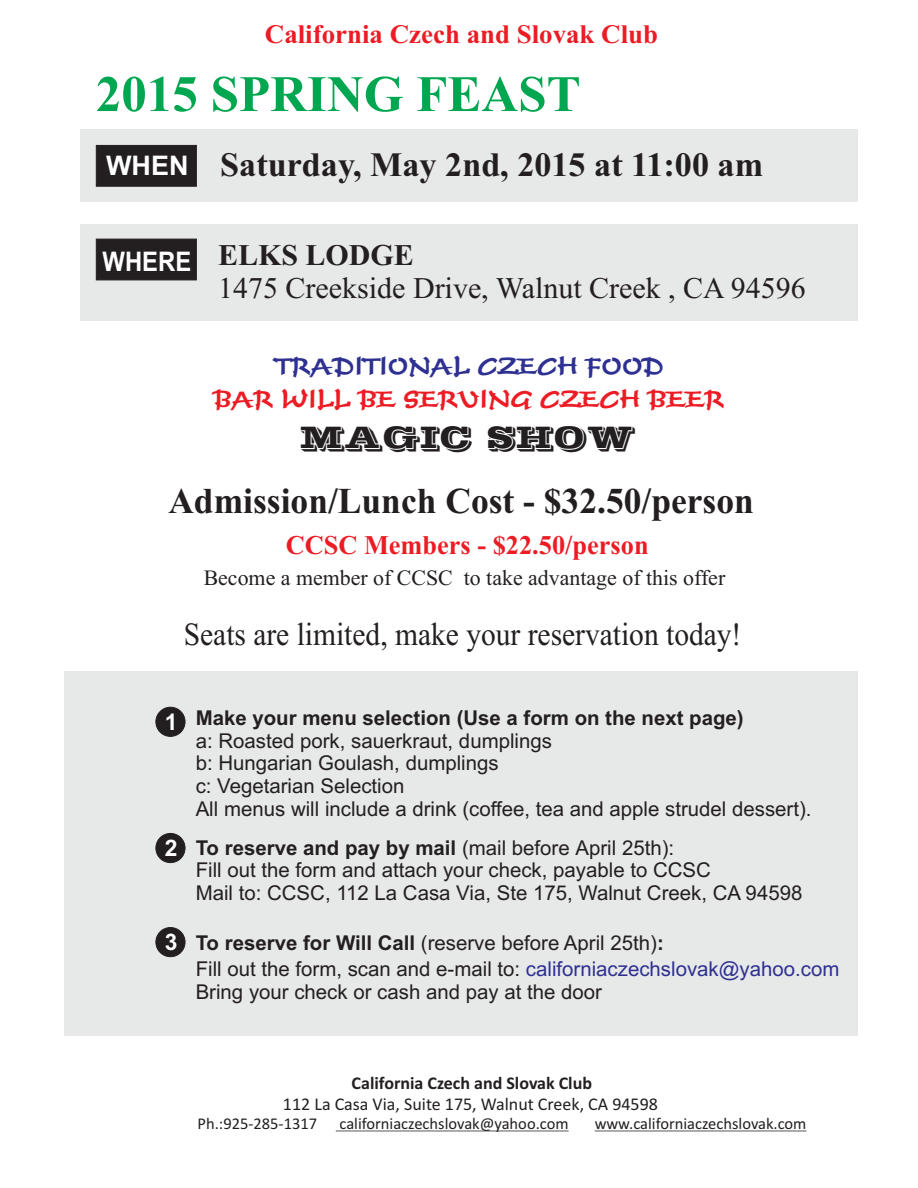
<style>
.page{position:relative;width:918px;height:1188px;background:#fff}
.page>*{position:absolute;margin:0;border:0;box-sizing:border-box;transform-origin:0 0}
.t1{font:700 51px "Times New Roman";color:#00a650}
.t2{font:700 36.45px "Times New Roman";color:#231f20}
.t3{font:700 34.2px "Times New Roman";color:#231f20}
.t4{font:32.4px "Times New Roman";color:#231f20;scale:.91 1}
.t5{font:31.8px "Vineta BT";color:#231f20}
.t6{font:30px "Times New Roman";color:#231f20}
.t7{font:700 30px "Times New Roman";color:#231f20}
.t8{font:700 27px "Times New Roman";color:#ed1c24}
.t9{font:700 27px "Arial";color:#fff;scale:.88 1}
.t10{font:700 27px "Arial";color:#fff}
.t11{font:700 26.7px "Times New Roman";color:#ed1c24}
.t12{font:500 24.75px "Time Scr D";color:#ed1c24}
.t13{font:500 24.75px "Time Scr D";color:#2e3092}
.t14{font:700 22.8px "Arial";color:#fff}
.t15{font:21.9px "Times New Roman";color:#231f20}
.t16{font:20.4px/22.8px "Arial";color:#231f20}
.t17{font:18px "Calibri";color:#231f20}
.t18{font:700 18px "Calibri";color:#231f20}
.t19{font:16.5px "Calibri";color:#231f20}
.s1{font-weight:700;font-size:22.8px;color:#fff}
.s2{font-weight:700}
.s3{color:#2e3092}
</style>
<div class="page">
<div style="left:64px;top:671px;width:794px;height:365px;background:#e7e8e8"></div>
<div style="left:156px;top:707px;width:29px;height:30px;background:#231f20;border:1px solid #231f20;border-radius:50%"></div>
<div style="left:156px;top:833px;width:29px;height:30px;background:#231f20;border:1px solid #231f20;border-radius:50%"></div>
<div style="left:156px;top:927px;width:29px;height:30px;background:#231f20;border:1px solid #231f20;border-radius:50%"></div>
<div style="left:80px;top:225px;width:778px;height:96px;background:#e7e8e8"></div>
<div style="left:96px;top:238px;width:101px;height:43px;background:#231f20"></div>
<div style="left:80px;top:129px;width:778px;height:73px;background:#e7e8e8"></div>
<div style="left:96px;top:145px;width:101px;height:42px;background:#231f20"></div>
<hr style="left:336px;top:1131px;width:233px;height:1px;background:#231f20">
<hr style="left:595px;top:1131px;width:212px;height:1px;background:#231f20">
<h3 class="t11" style="left:265px;top:25px;width:395px">California Czech and Slovak Club</h3>
<h1 class="t1" style="left:96px;top:77px;width:486px">2015 SPRING FEAST</h1>
<h3 class="t10" style="left:106px;top:156px;width:84px">WHEN</h3>
<h3 class="t3" style="left:220px;top:153px;width:544px">Saturday, May 2nd, 2015 at 11:00 am</h3>
<h3 class="t9" style="left:103px;top:251px;width:102px">WHERE</h3>
<h3 class="t7" style="left:218px;top:245px;width:197px">ELKS LODGE</h3>
<h3 class="t6" style="left:218px;top:277px;width:589px">1475 Creekside Drive, Walnut Creek , CA 94596</h3>
<p class="t13" style="left:275px;top:354px;width:391px">TRADITIONAL CZECH FOOD</p>
<p class="t12" style="left:213px;top:388px;width:512px">BAR WILL BE SERVING CZECH BEER</p>
<h3 class="t5" style="left:300px;top:419px;width:337px">MAGIC SHOW</h3>
<h2 class="t2" style="left:168px;top:489px;width:587px">Admission/Lunch Cost - $32.50/person</h2>
<h3 class="t8" style="left:286px;top:536px;width:364px">CCSC Members - $22.50/person</h3>
<p class="t15" style="left:204px;top:569px;width:523px">Become a member of CCSC to take advantage of this offer</p>
<h3 class="t4" style="left:184px;top:622px;width:614px">Seats are limited, make your reservation today!</h3>
<p class="t16" style="left:196px;top:708px;width:617px;text-indent:-31px"><span class="s1">1</span> <span class="s2">Make your menu selection (Use a form on the next page)<br></span>a: Roasted pork, sauerkraut, dumplings<br>b: Hungarian Goulash, dumplings<br>c: Vegetarian Selection<br>All menus will include a drink (coffee, tea and apple strudel dessert).</p>
<p class="t14" style="left:165px;top:839px;width:14px">2</p>
<p class="t16" style="left:196px;top:838px;width:608px"><span class="s2">To reserve and pay by mail</span> (mail before April 25th):<br>Fill out the form and attach your check, payable to CCSC<br>Mail to: CCSC, 112 La Casa Via, Ste 175, Walnut Creek, CA 94598</p>
<p class="t14" style="left:165px;top:933px;width:14px">3</p>
<p class="t16" style="left:421px;top:933px;width:8px">(</p>
<p class="t16" style="left:196px;top:933px;width:470px"><span class="s2">To reserve for Will Call</span> reserve before April 25th)<span class="s2">:</span></p>
<p class="t16" style="left:196px;top:960px;width:645px">Fill out the form, scan and e-mail to: <span class="s3">californiaczechslovak@yahoo.com<br></span>Bring your check or cash and pay at the door</p>
<p class="t18" style="left:352px;top:1076px;width:242px">California Czech and Slovak Club</p>
<p class="t17" style="left:283px;top:1096px;width:377px">112 La Casa Via, Suite 175, Walnut Creek, CA 94598</p>
<p class="t19" style="left:198px;top:1117px;width:121px">Ph.:925-285-1317</p>
<p class="t19" style="left:340px;top:1117px;width:231px">californiaczechslovak@yahoo.com</p>
<p class="t19" style="left:595px;top:1117px;width:213px">www.californiaczechslovak.com</p>
</div>
